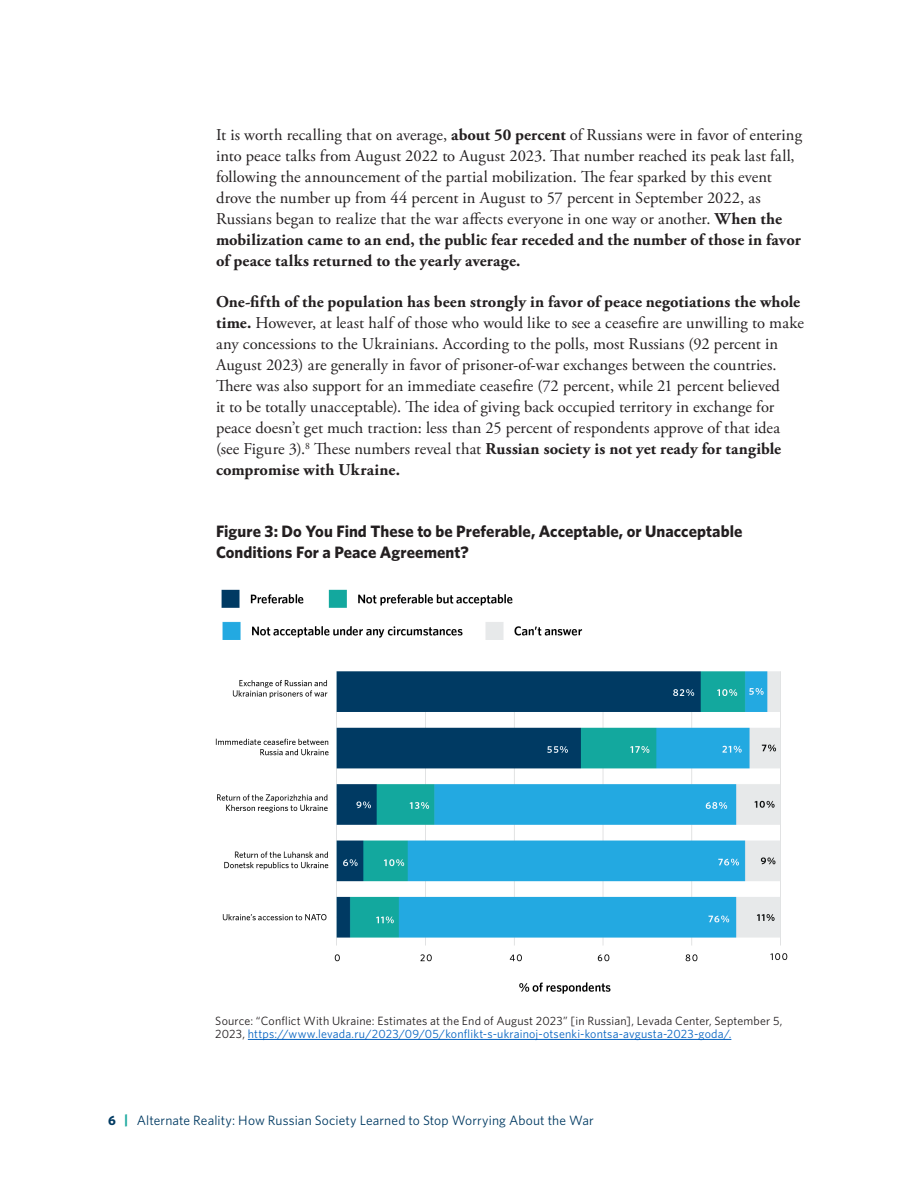
<style>
.page{position:relative;width:918px;height:1188px;background:#fff}
.page>*{position:absolute;margin:0;border:0;box-sizing:border-box;transform-origin:0 0}
.Body_Text{font:16.5px/21px "Adobe Garamond Pro";letter-spacing:.005em;color:#231f20}
.Figure__Box__Map_Header{font:700 16.5px/21px "Whitney";letter-spacing:.005em;color:#231f20}
.t1{font:13.5px "Whitney";letter-spacing:.01em;color:#003a62}
.Figure_Source_Note{font:12px/12.9px "Whitney";letter-spacing:.015em;color:#231f20}
.s1{font-weight:700}
.s2{color:#0563c1}
.s3{font-weight:700;color:#18a79d}
</style>
<div class="page">
<img style="left:215px;top:589px;width:573px;height:405px">
<hr style="left:248px;top:1039px;width:483px;height:1px;background:#0563c1">
<p class="Body_Text" style="left:216px;top:125px;width:588px">It is worth recalling that on average, <span class="s1">about 50 percent</span> of Russians were in favor of entering into peace talks from August 2022 to August 2023. That number reached its peak last fall, following the announcement of the partial mobilization. The fear sparked by this event drove the number up from 44 percent in August to 57 percent in September 2022, as Russians began to realize that the war affects everyone in one way or another. <span class="s1">When the mobilization came to an end, the public fear receded and the number of those in favor of peace talks returned to the yearly average.</span></p>
<p class="Body_Text" style="left:216px;top:292px;width:590px"><span class="s1">One-fifth of the population has been strongly in favor of peace negotiations the whole time.</span> However, at least half of those who would like to see a ceasefire are unwilling to make any concessions to the Ukrainians. According to the polls, most Russians (92 percent in August 2023) are generally in favor of prisoner-of-war exchanges between the countries.<br>There was also support for an immediate ceasefire (72 percent, while 21 percent believed<br>it to be totally unacceptable). The idea of giving back occupied territory in exchange for peace doesn’t get much traction: less than 25 percent of respondents approve of that idea (see Figure 3).<sup>8</sup> These numbers reveal that <span class="s1">Russian society is not yet ready for tangible compromise with Ukraine.</span></p>
<p class="Figure__Box__Map_Header" style="left:216px;top:520px;width:528px">Figure 3: Do You Find These to be Preferable, Acceptable, or Unacceptable<br>Conditions For a Peace Agreement?</p>
<p class="Figure_Source_Note" style="left:215px;top:1014px;width:569px">Source: “Conflict With Ukraine: Estimates at the End of August 2023” [in Russian], Levada Center, September 5,<br>2023, <span class="s2">https://www.levada.ru/2023/09/05/konflikt-s-ukrainoj-otsenki-kontsa-avgusta-2023-goda/.</span></p>
<p class="t1" style="left:108px;top:1112px;width:487px"><span class="s1">6</span> <span class="s3">|</span> Alternate Reality: How Russian Society Learned to Stop Worrying About the War</p>
</div>
